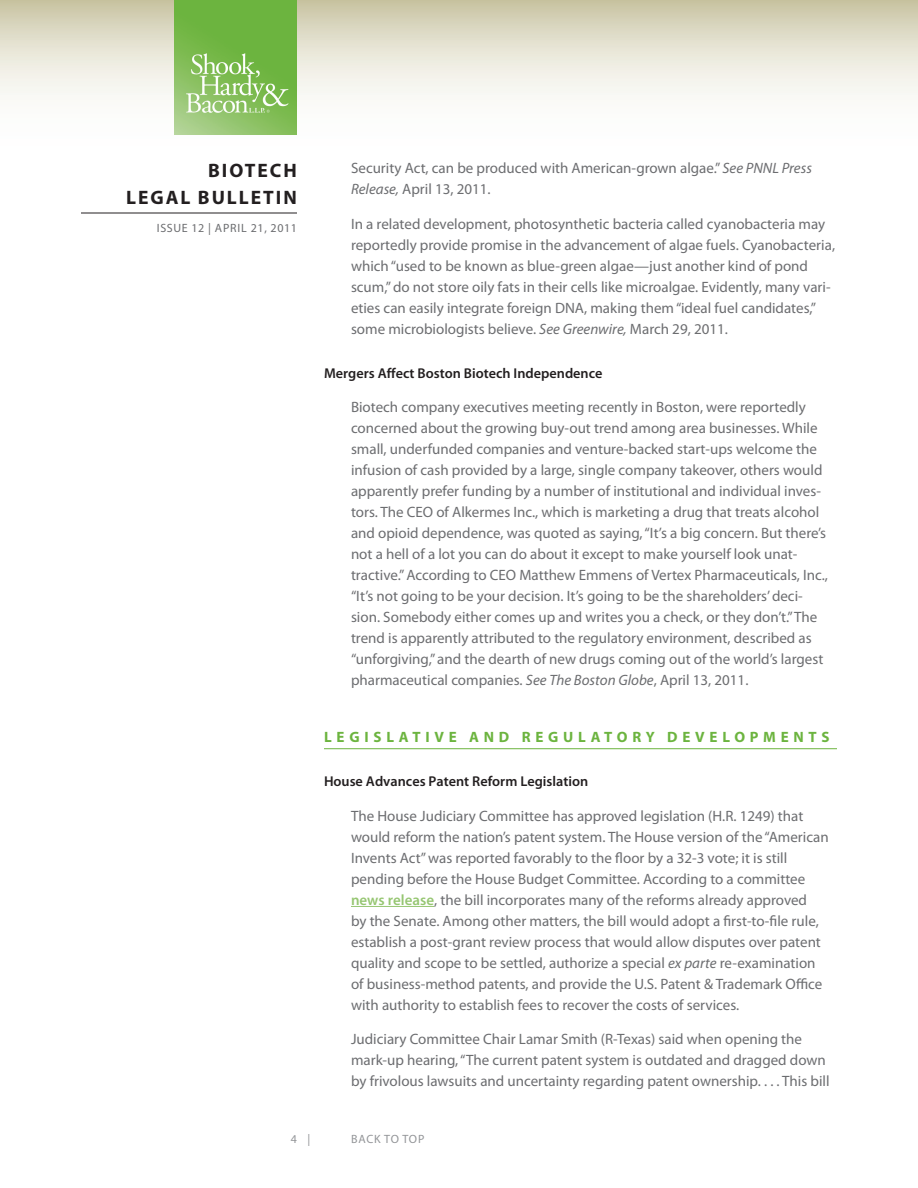
<style>
.page{position:relative;width:918px;height:1188px;background:#fff}
.page>*{position:absolute;margin:0;border:0;box-sizing:border-box;transform-origin:0 0}
.t1{font:700 19.5px/27px "Myriad Pro";letter-spacing:.1em;color:#231f20;text-align:right}
.Body{font:15px/21px "Myriad Pro";color:#6c6d70}
.Head{font:700 15px "Myriad Pro";letter-spacing:.32em;color:#6cb43f}
.Subhead{font:600 14.25px "Myriad Pro";color:#231f20}
.t2{font:12px "Myriad Pro";letter-spacing:.05em;color:#6c6d70}
.t3{font:12px "Myriad Pro";letter-spacing:.06em;color:#939598}
.s1{font-style:italic}
.s2{font-weight:600;color:#96c672}
</style>
<div class="page">
<svg style="left:0;top:0;width:918px;height:135px"></svg>
<hr style="left:81px;top:213px;width:216px;height:1px;background:#231f20">
<img style="left:175px;top:0;width:122px;height:135px">
<hr style="left:324px;top:748px;width:513px;height:1px;background:#6cb43f">
<hr style="left:351px;top:906px;width:83px;height:1px;background:#96c672">
<h1 class="t1" style="left:126px;top:156px;width:172px">BIOTECH<br>LEGAL BULLETIN</h1>
<p class="t2" style="left:157px;top:221px;width:142px">ISSUE 12 | APRIL 21, 2011</p>
<p class="Body" style="left:351px;top:157px;width:462px">Security Act, can be produced with American-grown algae.” <span class="s1">See PNNL Press<br>Release,</span> April 13, 2011.</p>
<p class="Body" style="left:351px;top:213px;width:486px">In a related development, photosynthetic bacteria called cyanobacteria may reportedly provide promise in the advancement of algae fuels. Cyanobacteria, which “used to be known as blue-green algae—just another kind of pond scum,” do not store oily fats in their cells like microalgae. Evidently, many vari&shy;eties can easily integrate foreign DNA, making them “ideal fuel candidates,” some microbiologists believe. <span class="s1">See Greenwire,</span> March 29, 2011.</p>
<p class="Subhead" style="left:324px;top:364px;width:280px">Mergers Affect Boston Biotech Independence</p>
<p class="Body" style="left:351px;top:397px;width:478px">Biotech company executives meeting recently in Boston, were reportedly concerned about the growing buy-out trend among area businesses. While small, underfunded companies and venture-backed start-ups welcome the infusion of cash provided by a large, single company takeover, others would apparently prefer funding by a number of institutional and individual inves&shy;tors. The CEO of Alkermes Inc., which is marketing a drug that treats alcohol and opioid dependence, was quoted as saying, “It’s a big concern. But there’s not a hell of a lot you can do about it except to make yourself look unat&shy;tractive.” According to CEO Matthew Emmens of Vertex Pharmaceuticals, Inc., “It’s not going to be your decision. It’s going to be the shareholders’ deci&shy;sion. Somebody either comes up and writes you a check, or they don’t.” The trend is apparently attributed to the regulatory environment, described as “unforgiving,” and the dearth of new drugs coming out of the world’s largest pharmaceutical companies. <span class="s1">See The Boston Globe</span>, April 13, 2011.</p>
<p class="Head" style="left:324px;top:728px;width:507px">LEGISLATIVE AND REGULATORY DEVELOPMENTS</p>
<p class="Subhead" style="left:324px;top:773px;width:266px">House Advances Patent Reform Legislation</p>
<p class="Body" style="left:351px;top:805px;width:479px">The House Judiciary Committee has approved legislation (H.R. 1249) that would reform the nation’s patent system. The House version of the “American Invents Act” was reported favorably to the floor by a 32-3 vote; it is still pending before the House Budget Committee. According to a committee <span class="s2">news release</span>, the bill incorporates many of the reforms already approved<br>by the Senate. Among other matters, the bill would adopt a first-to-file rule, establish a post-grant review process that would allow disputes over patent quality and scope to be settled, authorize a special <span class="s1">ex parte</span> re-examination of business-method patents, and provide the U.S. Patent &amp; Trademark Office with authority to establish fees to recover the costs of services.</p>
<p class="Body" style="left:351px;top:1029px;width:480px">Judiciary Committee Chair Lamar Smith (R-Texas) said when opening the mark-up hearing, “The current patent system is outdated and dragged down by frivolous lawsuits and uncertainty regarding patent ownership. . . . This bill</p>
<p class="t3" style="left:291px;top:1132px;width:21px">4 |</p>
<p class="t3" style="left:351px;top:1132px;width:75px">BACK TO TOP</p>
</div>
